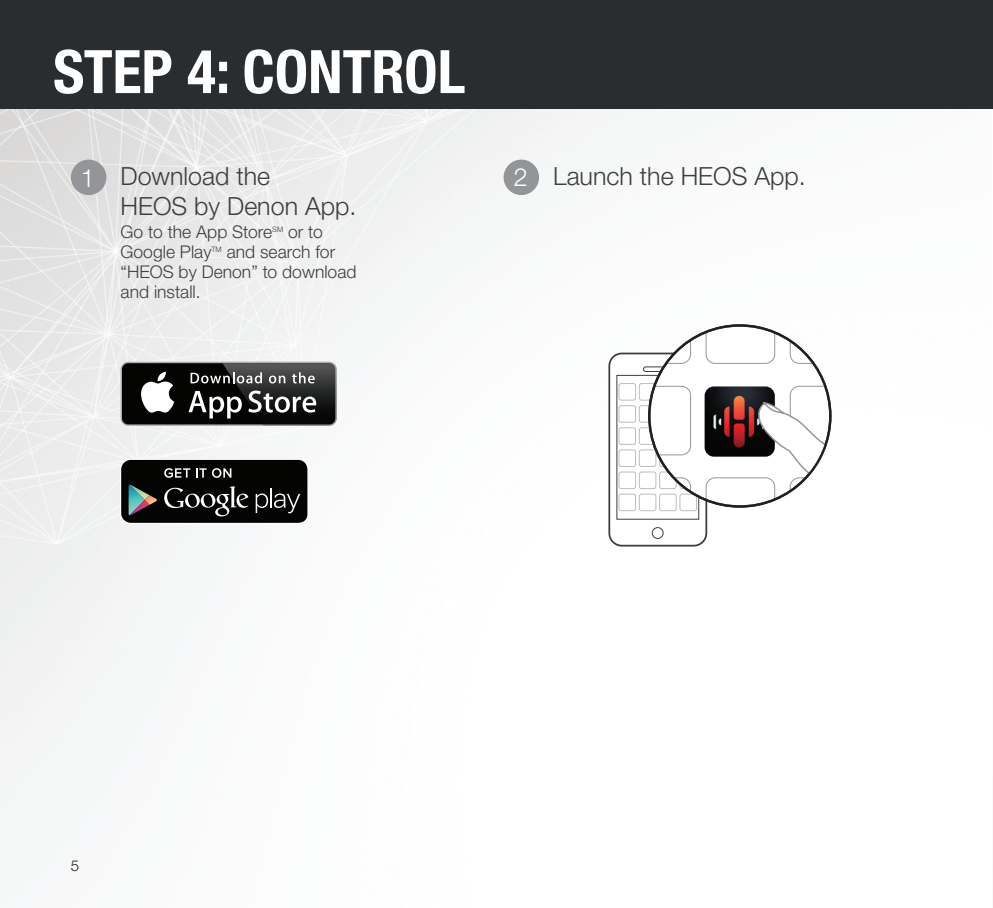
<style>
.page{position:relative;width:993px;height:908px;background:#fff}
.page>*{position:absolute;margin:0;border:0;box-sizing:border-box;transform-origin:0 0}
.t1{font:700 condensed 60px "Helvetica Neue LTW1 G";color:#fff}
.t2{font:300 25px/30px "Helvetica Neue LTW1 G";color:#3e3e3f}
.t3{font:300 25px "Helvetica Neue LTW1 G";color:#fff}
.t4{font:300 17.5px/20px "Helvetica Neue LTW1 G";color:#3e3e3f}
.t5{font:300 15px "Helvetica Neue LTW1 G";color:#231f20}
.t6{font:300 7.5px "Helvetica Neue LTW1 G";color:#3e3e3f}
.s1{color:#fff}
</style>
<div class="page">
<img style="left:0;top:2px;width:993px;height:806px">
<div style="left:0;top:0;width:992px;height:109px;background:#292d30"></div>
<div style="left:71px;top:159px;width:35px;height:36px;background:#939598;border-radius:50%"></div>
<div style="left:503px;top:159px;width:36px;height:36px;background:#939598;border-radius:50%"></div>
<div style="left:120px;top:459px;width:187px;height:64px;background:#040503;border-radius:10px"></div>
<div style="left:120px;top:459px;width:187px;height:64px;border:1px solid #fff;border-radius:10px"></div>
<svg style="left:164px;top:486px;width:85px;height:30px"></svg>
<svg style="left:255px;top:488px;width:45px;height:25px"></svg>
<svg style="left:164px;top:468px;width:26px;height:9px"></svg>
<svg style="left:196px;top:468px;width:10px;height:9px"></svg>
<svg style="left:212px;top:468px;width:19px;height:9px"></svg>
<svg style="left:128px;top:484px;width:29px;height:31px"></svg>
<div style="left:120px;top:361px;width:216px;height:64px;background:#a8a8a8;border-radius:8px"></div>
<div style="left:122px;top:363px;width:213px;height:61px;background:#040503;border-radius:6px"></div>
<svg style="left:141px;top:371px;width:33px;height:41px"></svg>
<img style="left:221px;top:361px;width:115px;height:64px">
<img style="left:222px;top:363px;width:113px;height:61px">
<svg style="left:188px;top:391px;width:54px;height:27px"></svg>
<svg style="left:248px;top:390px;width:68px;height:22px"></svg>
<svg style="left:190px;top:372px;width:72px;height:11px"></svg>
<svg style="left:270px;top:375px;width:15px;height:8px"></svg>
<svg style="left:292px;top:372px;width:22px;height:11px"></svg>
<div style="left:609px;top:353px;width:97px;height:192px;background:#fff;border-radius:13px"></div>
<div style="left:608px;top:352px;width:99px;height:194px;border:2px solid #3e3e3f;border-radius:13px"></div>
<div style="left:643px;top:366px;width:29px;height:5px;border:1px solid #3e3e3f;border-radius:2px"></div>
<div style="left:651px;top:527px;width:12px;height:11px;border:1px solid #3e3e3f;border-radius:50%"></div>
<div style="left:649px;top:325px;width:181px;height:181px;background:#fff;border-radius:50%"></div>
<svg style="left:649px;top:325px;width:41px;height:38px"></svg>
<svg style="left:616px;top:374px;width:83px;height:145px"></svg>
<svg style="left:705px;top:325px;width:125px;height:181px"></svg>
<h1 class="t1" style="left:53px;top:36px;width:413px">STEP 4: CONTROL</h1>
<h2 class="t3" style="left:81px;top:163px;width:15px">1</h2>
<h2 class="t2" style="left:513px;top:160px;width:293px"><span class="s1">2</span> Launch the HEOS App.</h2>
<h2 class="t2" style="left:120px;top:160px;width:237px">Download the<br>HEOS by Denon App.</h2>
<p class="t4" style="left:120px;top:222px;width:153px">Go to the App Store</p>
<p class="t6" style="left:272px;top:225px;width:12px">SM</p>
<p class="t4" style="left:288px;top:222px;width:36px">or to</p>
<p class="t4" style="left:120px;top:242px;width:92px">Google Play</p>
<p class="t6" style="left:211px;top:245px;width:12px">TM</p>
<p class="t4" style="left:120px;top:242px;width:237px;text-indent:106px">and search for “HEOS by Denon” to download and install.</p>
<p class="t5" style="left:71px;top:856px;width:10px">5</p>
</div>
